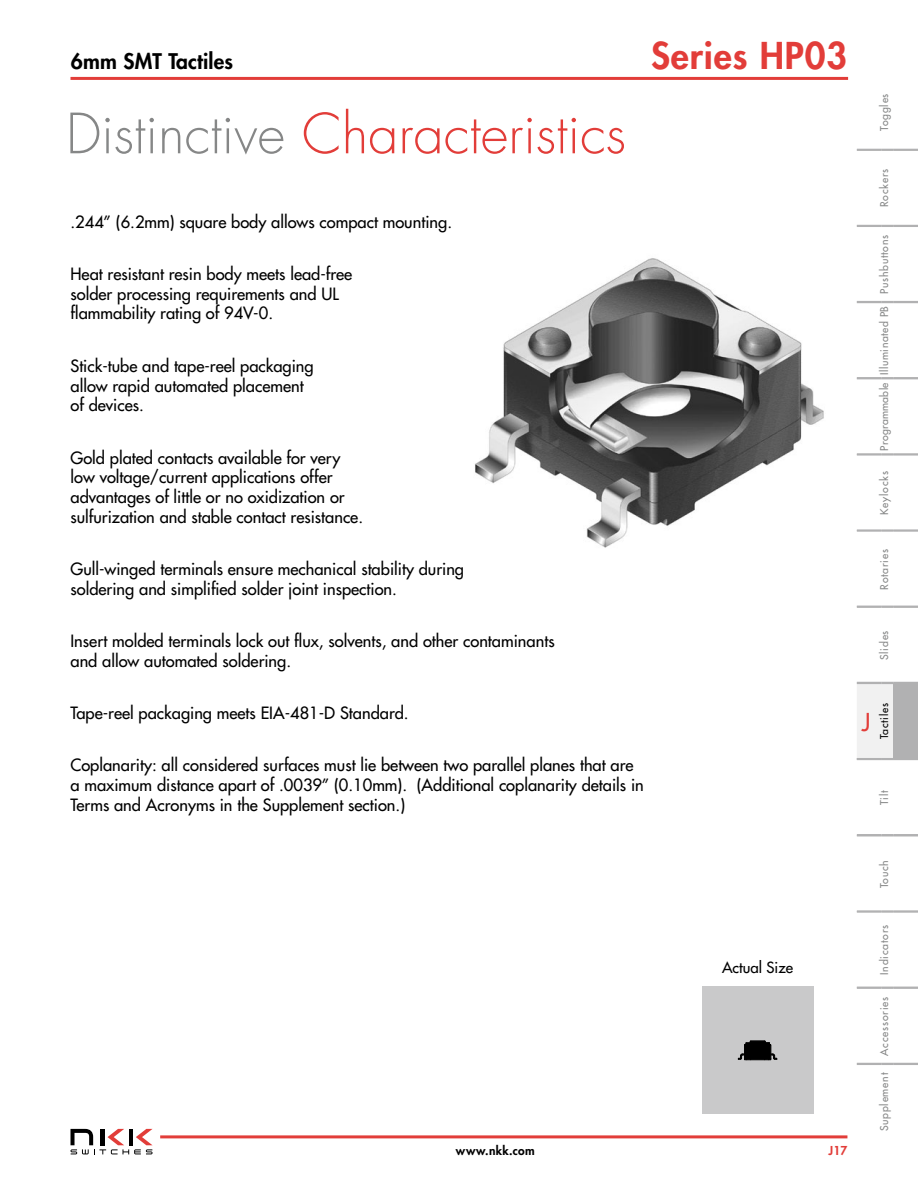
<style>
.page{position:relative;width:918px;height:1188px;background:#fff}
.page>*{position:absolute;margin:0;border:0;box-sizing:border-box;transform-origin:0 0}
.t1{font:300 54px "Futura Std";color:#e23d39}
.t2{font:800 36px "Futura Std";letter-spacing:.025em;color:#e23d39}
.t3{font:500 24px "Futura Std";color:#e23d39}
.t4{font:800 21px "Futura Std";letter-spacing:.01em;color:#000}
.t5{font:500 16.5px/19.8px "Futura Std";color:#000}
.t6{font:500 15px "Futura Std";color:#000}
.t7{font:800 12px "Futura Std";letter-spacing:.035em;color:#000}
.t8{font:800 12px "Futura Std";color:#e23d39}
.t9{font:500 10.5px "Futura Std";letter-spacing:.075em;color:#868787}
.t10{font:500 10.5px "Futura Std";letter-spacing:.05em;color:#868787}
.t11{font:500 10.5px "Futura Std";letter-spacing:.025em;color:#868787}
.t12{font:500 10.5px "Futura Std";letter-spacing:.075em;color:#000}
.s1{color:#868787}
</style>
<div class="page">
<hr style="left:70px;top:77px;width:778px;height:3px;background:#e23d39">
<svg style="left:71px;top:1129px;width:82px;height:25px"></svg>
<hr style="left:160px;top:1135px;width:687px;height:3px;background:#e23d39">
<hr style="left:857px;top:911px;width:24px;height:2px;background:#b1b1b2">
<hr style="left:893px;top:911px;width:25px;height:2px;background:#b1b1b2">
<svg style="left:857px;top:987px;width:36px;height:2px"></svg>
<hr style="left:893px;top:987px;width:25px;height:2px;background:#b1b1b2">
<svg style="left:857px;top:1063px;width:61px;height:2px"></svg>
<hr style="left:857px;top:454px;width:24px;height:2px;background:#b1b1b2">
<hr style="left:857px;top:529px;width:24px;height:2px;background:#b1b1b2">
<hr style="left:893px;top:454px;width:25px;height:2px;background:#b1b1b2">
<hr style="left:893px;top:529px;width:25px;height:2px;background:#b1b1b2">
<hr style="left:857px;top:530px;width:24px;height:2px;background:#b1b1b2">
<svg style="left:881px;top:529px;width:12px;height:3px"></svg>
<hr style="left:893px;top:530px;width:25px;height:2px;background:#b1b1b2">
<svg style="left:857px;top:301px;width:61px;height:2px"></svg>
<svg style="left:857px;top:606px;width:36px;height:2px"></svg>
<hr style="left:893px;top:606px;width:25px;height:2px;background:#b1b1b2">
<hr style="left:857px;top:453px;width:24px;height:2px;background:#b1b1b2">
<svg style="left:881px;top:453px;width:12px;height:3px"></svg>
<svg style="left:857px;top:377px;width:61px;height:2px"></svg>
<hr style="left:893px;top:453px;width:25px;height:2px;background:#b1b1b2">
<svg style="left:857px;top:225px;width:61px;height:2px"></svg>
<hr style="left:857px;top:910px;width:24px;height:2px;background:#b1b1b2">
<svg style="left:881px;top:910px;width:12px;height:3px"></svg>
<hr style="left:893px;top:910px;width:25px;height:2px;background:#b1b1b2">
<svg style="left:857px;top:834px;width:36px;height:2px"></svg>
<svg style="left:857px;top:682px;width:61px;height:78px"></svg>
<hr style="left:893px;top:834px;width:25px;height:2px;background:#b1b1b2">
<svg style="left:857px;top:149px;width:61px;height:2px"></svg>
<img style="left:475px;top:258px;width:349px;height:290px">
<div style="left:702px;top:987px;width:111px;height:127px;background:#c9c9ca"></div>
<div style="left:744px;top:1045px;width:27px;height:15px;background:#000;border:1px solid #000"></div>
<svg style="left:745px;top:1041px;width:25px;height:3px"></svg>
<hr style="left:744px;top:1044px;width:27px;height:2px;background:#000">
<svg style="left:764px;top:1053px;width:13px;height:7px"></svg>
<svg style="left:738px;top:1053px;width:13px;height:7px"></svg>
<p class="t4" style="left:71px;top:48px;width:164px">6mm SMT Tactiles</p>
<h2 class="t2" style="left:651px;top:33px;width:198px">Series HP03</h2>
<h1 class="t1" style="left:66px;top:101px;width:562px"><span class="s1">Distinctive</span> Characteristics</h1>
<p class="t5" style="left:70px;top:212px;width:383px">.244” (6.2mm) square body allows compact mounting.</p>
<p class="t5" style="left:70px;top:264px;width:283px">Heat resistant resin body meets lead-free solder processing requirements and UL flammability rating of 94V-0.</p>
<p class="t5" style="left:70px;top:356px;width:245px">Stick-tube and tape-reel packaging allow rapid automated placement of devices.</p>
<p class="t5" style="left:70px;top:448px;width:294px">Gold plated contacts available for very low voltage/current applications offer advantages of little or no oxidization or sulfurization and stable contact resistance.</p>
<p class="t5" style="left:70px;top:559px;width:395px">Gull-winged terminals ensure mechanical stability during soldering and simplified solder joint inspection.</p>
<p class="t5" style="left:70px;top:631px;width:486px">Insert molded terminals lock out flux, solvents, and other contaminants and allow automated soldering.</p>
<p class="t5" style="left:70px;top:703px;width:340px">Tape-reel packaging meets EIA-481-D Standard.</p>
<p class="t5" style="left:70px;top:755px;width:575px">Coplanarity: all considered surfaces must lie between two parallel planes that are a maximum distance apart of .0039” (0.10mm). (Additional coplanarity details in<br>Terms and Acronyms in the Supplement section.)</p>
<p class="t9" style="left:878px;top:131px;width:39px;rotate:-90deg">Toggles</p>
<p class="t9" style="left:878px;top:207px;width:40px;rotate:-90deg">Rockers</p>
<p class="t9" style="left:878px;top:294px;width:61px;rotate:-90deg">Pushbuttons</p>
<p class="t10" style="left:878px;top:375px;width:70px;rotate:-90deg">Illuminated PB</p>
<p class="t11" style="left:878px;top:451px;width:70px;rotate:-90deg">Programmable</p>
<p class="t9" style="left:878px;top:515px;width:45px;rotate:-90deg">Keylocks</p>
<p class="t9" style="left:878px;top:590px;width:42px;rotate:-90deg">Rotaries</p>
<p class="t9" style="left:878px;top:660px;width:31px;rotate:-90deg">Slides</p>
<h3 class="t3" style="left:862px;top:707px;width:10px">J</h3>
<p class="t12" style="left:878px;top:739px;width:38px;rotate:-90deg">Tactiles</p>
<p class="t9" style="left:878px;top:805px;width:16px;rotate:-90deg">Tilt</p>
<p class="t6" style="left:722px;top:958px;width:73px">Actual Size</p>
<p class="t7" style="left:456px;top:1143px;width:81px">www.nkk.com</p>
<p class="t8" style="left:829px;top:1143px;width:20px">J17</p>
<p class="t9" style="left:878px;top:888px;width:30px;rotate:-90deg">Touch</p>
<p class="t9" style="left:878px;top:975px;width:51px;rotate:-90deg">Indicators</p>
<p class="t9" style="left:878px;top:1056px;width:60px;rotate:-90deg">Accessories</p>
<p class="t9" style="left:878px;top:1131px;width:60px;rotate:-90deg">Supplement</p>
</div>
